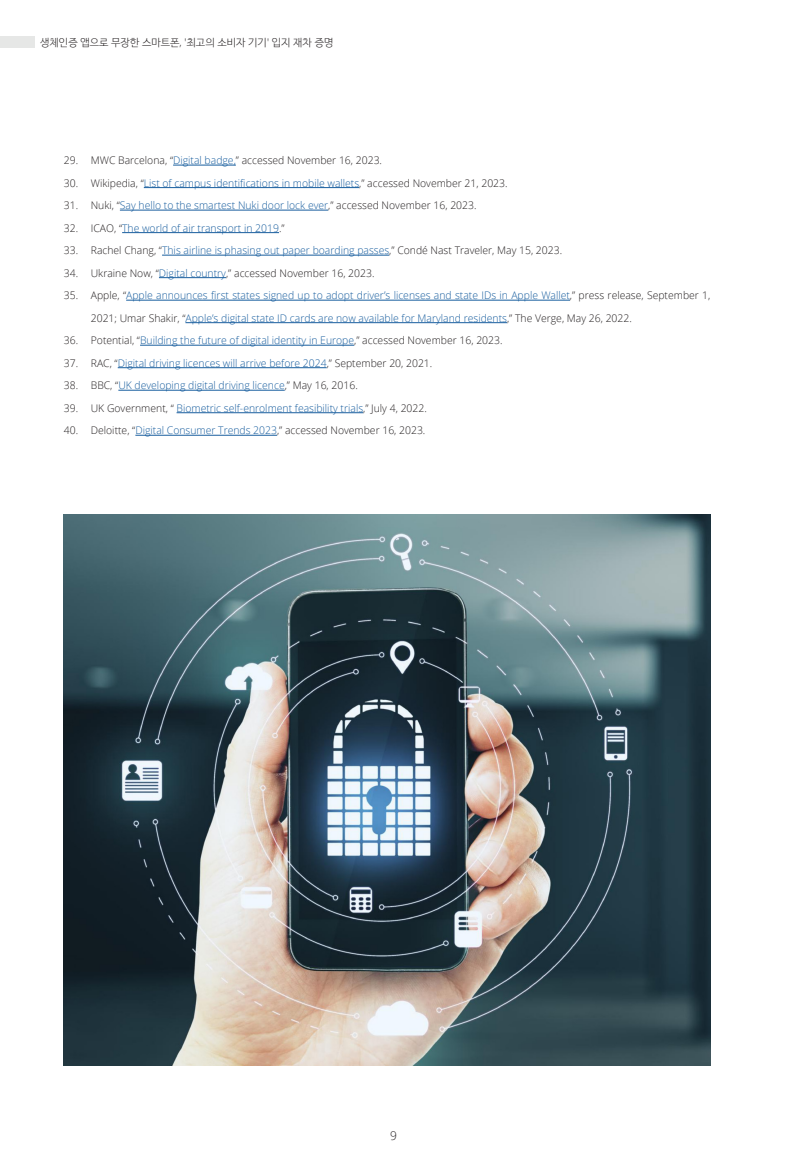
<style>
.page{position:relative;width:787px;height:1170px;background:#fff}
.page>*{position:absolute;margin:0;border:0;box-sizing:border-box;transform-origin:0 0}
.t1{font:300 12px "Open Sans";color:#231f20}
.t2{font:300 10.5px/22.5px "Open Sans";color:#175d9e}
.t3{font:300 10.5px "Open Sans";color:#231f20}
.t4{font:300 10.5px "Nanum Barun Gothic";color:#231f20}
.s1{font-family:"Open Sans"}
.s2{color:#175d9e}
.s3{color:#231f20}
</style>
<div class="page">
<div style="left:0;top:36px;width:35px;height:12px;background:#e6e7e6"></div>
<hr style="left:173px;top:165px;width:63px;height:1px;background:#175d9e">
<hr style="left:144px;top:187px;width:215px;height:1px;background:#175d9e">
<hr style="left:120px;top:210px;width:208px;height:1px;background:#175d9e">
<hr style="left:122px;top:232px;width:157px;height:1px;background:#175d9e">
<hr style="left:162px;top:255px;width:227px;height:1px;background:#175d9e">
<hr style="left:159px;top:277px;width:67px;height:1px;background:#175d9e">
<hr style="left:126px;top:300px;width:444px;height:1px;background:#175d9e">
<hr style="left:185px;top:322px;width:322px;height:1px;background:#175d9e">
<hr style="left:140px;top:345px;width:214px;height:1px;background:#175d9e">
<hr style="left:118px;top:367px;width:209px;height:1px;background:#175d9e">
<hr style="left:118px;top:390px;width:167px;height:1px;background:#175d9e">
<hr style="left:177px;top:412px;width:186px;height:1px;background:#175d9e">
<hr style="left:135px;top:435px;width:142px;height:1px;background:#175d9e">
<img style="left:64px;top:514px;width:646px;height:550px">
<p class="t4" style="left:40px;top:37px;width:295px">생체인증 앱으로 무장한 스마트폰<span class="s1">, '</span>최고의 소비자 기기<span class="s1">'</span> 입지 재차 증명</p>
<p class="t3" style="left:64px;top:153px;width:320px">29. MWC Barcelona, “<span class="s2">Digital badge,</span>” accessed November 16, 2023.</p>
<p class="t2" style="left:64px;top:171px;width:445px"><span class="s3">30. Wikipedia, “</span>List of campus identifications in mobile wallets<span class="s3">,” accessed November 21, 2023.</span></p>
<p class="t2" style="left:64px;top:194px;width:414px"><span class="s3">31. Nuki, “</span>Say hello to the smartest Nuki door lock ever<span class="s3">,” accessed November 16, 2023.</span></p>
<p class="t2" style="left:64px;top:216px;width:222px"><span class="s3">32. ICAO, “</span>The world of air transport in 2019<span class="s3">.”</span></p>
<p class="t3" style="left:64px;top:243px;width:500px">33. Rachel Chang, “<span class="s2">This airline is phasing out paper boarding passes</span>,” Condé Nast Traveler, May 15, 2023.</p>
<p class="t3" style="left:64px;top:266px;width:312px">34. Ukraine Now, “<span class="s2">Digital country</span>,” accessed November 16, 2023.</p>
<p class="t2" style="left:91px;top:284px;width:621px;text-indent:-27px"><span class="s3">35. Apple, “</span>Apple announces first states signed up to adopt driver’s licenses and state IDs in Apple Wallet<span class="s3">,” press release, September 1,<br>2021; Umar Shakir, “</span>Apple’s digital state ID cards are now available for Maryland residents<span class="s3">,” The Verge, May 26, 2022.</span></p>
<p class="t2" style="left:64px;top:329px;width:440px"><span class="s3">36. Potential, “</span>Building the future of digital identity in Europe<span class="s3">,” accessed November 16, 2023.</span></p>
<p class="t2" style="left:64px;top:351px;width:370px"><span class="s3">37. RAC, “</span>Digital driving licences will arrive before 2024<span class="s3">,” September 20, 2021.</span></p>
<p class="t2" style="left:64px;top:374px;width:295px"><span class="s3">38. BBC, “</span>UK developing digital driving licence<span class="s3">,” May 16, 2016.</span></p>
<p class="t2" style="left:64px;top:396px;width:364px"><span class="s3">39. UK Government, “</span> Biometric self-enrolment feasibility trials<span class="s3">,” July 4, 2022.</span></p>
<p class="t3" style="left:64px;top:423px;width:363px">40. Deloitte, “<span class="s2">Digital Consumer Trends 2023</span>,” accessed November 16, 2023.</p>
<p class="t1" style="left:390px;top:1127px;width:8px">9</p>
</div>
